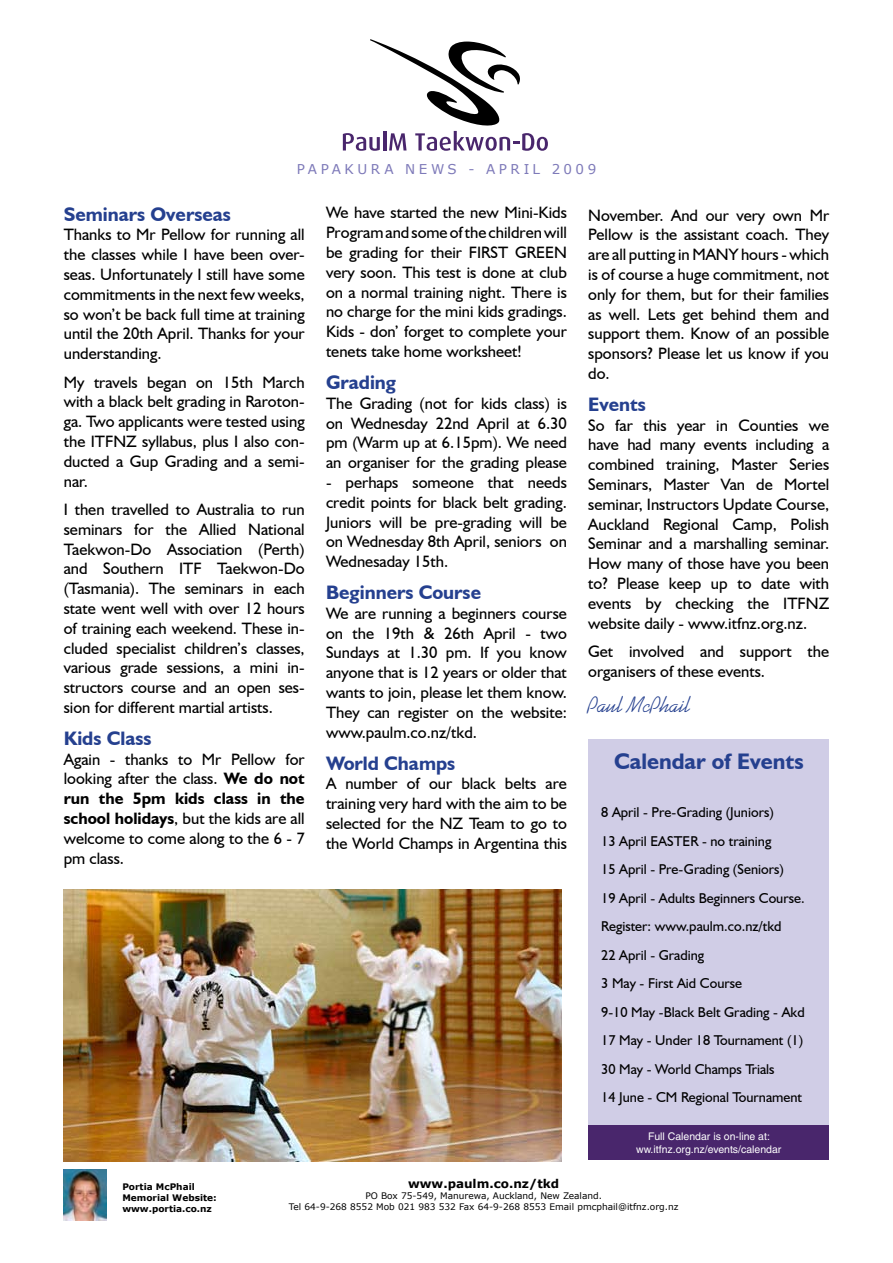
<style>
.page{position:relative;width:893px;height:1263px;background:#fff}
.page>*{position:absolute;margin:0;border:0;box-sizing:border-box;transform-origin:0 0}
.t1{font:700 22.5px "Humanist 521 BT";color:#25408f}
.t2{font:22.5px "Kaufmann";color:#25408f}
.t3{font:700 19.5px "Humanist 521 BT";color:#25408f}
.t4{font:16.5px/19.8px "Humanist 521 BT";color:#000;text-align:justify}
.t5{font:14.25px/28.5px "Humanist 521 BT";color:#000}
.t6{font:13.5px "Verdana";letter-spacing:.26em;color:#7e7ab9}
.t7{font:12.9px "Arial";color:#000}
.t8{font:700 12px "Verdana";color:#000}
.t9{font:10.5px/12.6px "Helvetica";color:#fff;text-align:center}
.t10{font:9px/10.8px "Verdana";color:#000;text-align:center}
.t11{font:700 9px/10.8px "Verdana";color:#000}
.s1{font-weight:700}
</style>
<div class="page">
<svg style="left:343px;top:39px;width:205px;height:112px"></svg>
<div style="left:588px;top:739px;width:241px;height:388px;background:#d0cde6"></div>
<div style="left:588px;top:1125px;width:241px;height:34px;background:#49266c"></div>
<img style="left:64px;top:1170px;width:42px;height:51px">
<img style="left:64px;top:889px;width:498px;height:273px">
<p class="t6" style="left:297px;top:161px;width:301px">PAPAKURA NEWS - APRIL 2009</p>
<p class="t7" style="left:413px;top:207px;width:67px">Standalone</p>
<p class="t7" style="left:794px;top:207px;width:55px">Enclosed</p>
<p class="t4" style="left:326px;top:203px;width:242px">We have started the new Mini-Kids Program and some of the children will be grading for their FIRST GREEN very soon. This test is done at club on a normal training night. There is no charge for the mini kids gradings.<br>Kids - don’ forget to complete your tenets take home worksheet!</p>
<p class="t3" style="left:326px;top:370px;width:72px">Grading</p>
<p class="t4" style="left:326px;top:393px;width:242px">The Grading (not for kids class) is on Wednesday 22nd April at 6.30 pm (Warm up at 6.15pm). We need an organiser for the grading please</p>
<p class="t4" style="left:326px;top:472px;width:242px">- perhaps someone that needs credit points for black belt grading.<br>Juniors will be pre-grading will be on Wednesday 8th April, seniors on Wednesaday 15th.</p>
<p class="t3" style="left:326px;top:580px;width:157px">Beginners Course</p>
<p class="t4" style="left:326px;top:603px;width:242px">We are running a beginners course on the 19th &amp; 26th April - two Sundays at 1.30 pm. If you know anyone that is 12 years or older that wants to join, please let them know.<br>They can register on the website: www.paulm.co.nz/tkd.</p>
<p class="t3" style="left:326px;top:751px;width:131px">World Champs</p>
<p class="t4" style="left:326px;top:773px;width:242px">A number of our black belts are training very hard with the aim to be selected for the NZ Team to go to the World Champs in Argentina this</p>
<p class="t3" style="left:64px;top:202px;width:169px">Seminars Overseas</p>
<p class="t4" style="left:64px;top:225px;width:242px">Thanks to Mr Pellow for running all the classes while I have been over&shy;seas. Unfortunately I still have some commitments in the next few weeks, so won’t be back full time at training until the 20th April. Thanks for your understanding.</p>
<p class="t4" style="left:64px;top:372px;width:242px">My travels began on 15th March with a black belt grading in Raroton&shy;ga. Two applicants were tested using the ITFNZ syllabus, plus I also con&shy;ducted a Gup Grading and a semi&shy;nar.</p>
<p class="t4" style="left:64px;top:499px;width:242px">I then travelled to Australia to run seminars for the Allied National Taekwon-Do Association (Perth) and Southern ITF Taekwon-Do (Tasmania). The seminars in each state went well with over 12 hours of training each weekend. These in&shy;cluded specialist children’s classes, various grade sessions, a mini in&shy;structors course and an open ses&shy;sion for different martial artists.</p>
<p class="t3" style="left:64px;top:726px;width:89px">Kids Class</p>
<p class="t4" style="left:64px;top:749px;width:242px">Again - thanks to Mr Pellow for looking after the class. <span class="s1">We do not run the 5pm kids class in the school holidays</span>, but the kids are all welcome to come along to the 6 - 7 pm class.</p>
<h1 class="t1" style="left:614px;top:747px;width:191px">Calendar of Events</h1>
<p class="t4" style="left:588px;top:205px;width:242px">November. And our very own Mr Pellow is the assistant coach. They are all putting in MANY hours - which is of course a huge commitment, not only for them, but for their families as well. Lets get behind them and support them. Know of an possible sponsors? Please let us know if you do.</p>
<p class="t3" style="left:588px;top:392px;width:59px">Events</p>
<p class="t4" style="left:588px;top:415px;width:242px">So far this year in Counties we have had many events including a combined training, Master Series Seminars, Master Van de Mortel seminar, Instructors Update Course, Auckland Regional Camp, Polish Seminar and a marshalling seminar.<br>How many of those have you been to? Please keep up to date with events by checking the ITFNZ website daily - www.itfnz.org.nz.</p>
<p class="t4" style="left:588px;top:641px;width:242px">Get involved and support the organisers of these events.</p>
<h1 class="t2" style="left:588px;top:692px;width:104px">Paul McPhail</h1>
<p class="t5" style="left:601px;top:798px;width:205px">8 April - Pre-Grading (Juniors)<br>13 April EASTER - no training<br>15 April - Pre-Grading (Seniors)<br>19 April - Adults Beginners Course.<br>Register: www.paulm.co.nz/tkd<br>22 April - Grading<br>3 May - First Aid Course<br>9-10 May -Black Belt Grading - Akd<br>17 May - Under 18 Tournament (1)<br>30 May - World Champs Trials<br>14 June - CM Regional Tournament</p>
<p class="t9" style="left:636px;top:1130px;width:147px">Full Calendar is on-line at: ww.itfnz.org.nz/events/calendar</p>
<p class="t11" style="left:122px;top:1181px;width:96px">Portia McPhail<br>Memorial Website: www.portia.co.nz</p>
<p class="t8" style="left:408px;top:1176px;width:153px">www.paulm.co.nz/tkd</p>
<p class="t10" style="left:289px;top:1190px;width:391px">PO Box 75-549, Manurewa, Auckland, New Zealand.<br>Tel 64-9-268 8552 Mob 021 983 532 Fax 64-9-268 8553 Email pmcphail@itfnz.org.nz</p>
</div>
